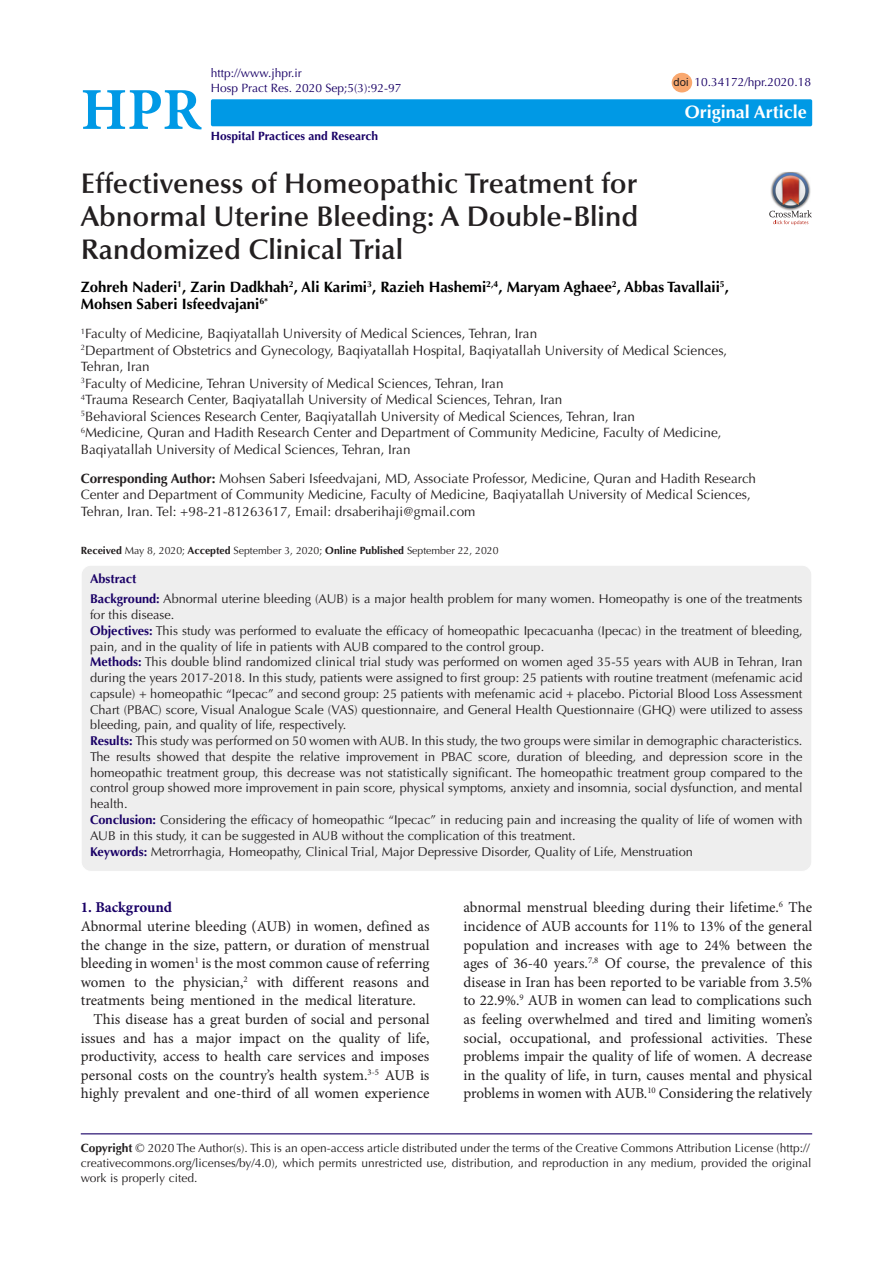
<style>
.page{position:relative;width:893px;height:1263px;background:#fff}
.page>*{position:absolute;margin:0;border:0;box-sizing:border-box;transform-origin:0 0}
.t1{font:700 59.55px "Minion Pro";color:#0099e5}
.t2{font:600 28.5px/33px "Optima LT Std";color:#231f20;text-align:justify}
.t3{font:700 18px "Optima LT Std";color:#fff}
.t4{font:15px/18.6px "Minion Pro";color:#231f20;text-align:justify}
.t5{font:700 15px/16.5px "Optima LT Std";color:#000}
.t6{font:700 15px "Minion Pro";color:#190066}
.t7{font:13.5px/16.5px "Optima LT Std";color:#231f20}
.Default{font:12.75px/15.8px "Optima LT Std";color:#231f20}
.Default-2{font:700 12.75px "Optima LT Std";color:#190066}
.t8{font:12px/15px "Optima LT Std";color:#231f20}
.t9{font:12px "Optima LT Std";color:#190066}
.t10{font:700 12px "Optima LT Std";color:#190066}
.t11{font:11.25px "Arial";color:#231f20}
.t12{font:10.5px "Optima LT Std";color:#231f20}
.s1{font-weight:700}
.s2{font-weight:700;color:#190066}
</style>
<div class="page">
<hr style="left:81px;top:1133px;width:731px;height:1px;background:#190066">
<div style="left:81px;top:565px;width:731px;height:306px;background:#eee;border-radius:10px"></div>
<div style="left:672px;top:73px;width:20px;height:19px;background:#f9a86f;border-radius:50%"></div>
<div style="left:211px;top:99px;width:601px;height:27px;background:#0099e5;border-radius:2px"></div>
<img style="left:781px;top:172px;width:18px;height:1px">
<svg style="left:769px;top:173px;width:43px;height:52px"></svg>
<p class="t1" style="left:81px;top:68px;width:122px">HPR</p>
<p class="t9" style="left:211px;top:66px;width:92px">http://www.jhpr.ir</p>
<p class="t9" style="left:211px;top:81px;width:192px">Hosp Pract Res. 2020 Sep;5(3):92-97</p>
<p class="t10" style="left:211px;top:128px;width:169px">Hospital Practices and Research</p>
<p class="t11" style="left:674px;top:75px;width:17px">doi</p>
<p class="t9" style="left:694px;top:75px;width:118px">10.34172/hpr.2020.18</p>
<p class="t3" style="left:685px;top:102px;width:124px">Original Article</p>
<p class="t2" style="left:81px;top:167px;width:559px">Effectiveness of Homeopathic Treatment for Abnormal Uterine Bleeding: A Double-Blind Randomized Clinical Trial</p>
<p class="t5" style="left:81px;top:279px;width:650px">Zohreh Naderi<sup>1</sup>, Zarin Dadkhah<sup>2</sup>, Ali Karimi<sup>3</sup>, Razieh Hashemi<sup>2,4</sup>, Maryam Aghaee<sup>2</sup>, Abbas Tavallaii<sup>5</sup>,<br>Mohsen Saberi Isfeedvajani<sup>6*</sup></p>
<p class="t7" style="left:81px;top:325px;width:458px"><sup>1</sup>Faculty of Medicine, Baqiyatallah University of Medical Sciences, Tehran, Iran</p>
<p class="t7" style="left:81px;top:342px;width:648px"><sup>2</sup>Department of Obstetrics and Gynecology, Baqiyatallah Hospital, Baqiyatallah University of Medical Sciences,<br>Tehran, Iran</p>
<p class="t7" style="left:81px;top:375px;width:424px"><sup>3</sup>Faculty of Medicine, Tehran University of Medical Sciences, Tehran, Iran</p>
<p class="t7" style="left:81px;top:391px;width:483px"><sup>4</sup>Trauma Research Center, Baqiyatallah University of Medical Sciences, Tehran, Iran</p>
<p class="t7" style="left:81px;top:408px;width:556px"><sup>5</sup>Behavioral Sciences Research Center, Baqiyatallah University of Medical Sciences, Tehran, Iran</p>
<p class="t7" style="left:81px;top:424px;width:642px"><sup>6</sup>Medicine, Quran and Hadith Research Center and Department of Community Medicine, Faculty of Medicine,<br>Baqiyatallah University of Medical Sciences, Tehran, Iran</p>
<p class="t7" style="left:81px;top:470px;width:677px"><span class="s1">Corresponding Author:</span> Mohsen Saberi Isfeedvajani, MD, Associate Professor, Medicine, Quran and Hadith Research<br>Center and Department of Community Medicine, Faculty of Medicine, Baqiyatallah University of Medical Sciences,<br>Tehran, Iran. Tel: +98-21-81263617, Email: drsaberihaji@gmail.com</p>
<p class="t12" style="left:81px;top:544px;width:419px"><span class="s1">Received</span> May 8, 2020; <span class="s1">Accepted</span> September 3, 2020; <span class="s1">Online Published</span> September 22, 2020</p>
<p class="Default-2" style="left:90px;top:572px;width:48px">Abstract</p>
<p class="Default" style="left:90px;top:591px;width:714px"><span class="s2">Background:</span> Abnormal uterine bleeding (AUB) is a major health problem for many women. Homeopathy is one of the treatments for this disease.</p>
<p class="Default" style="left:90px;top:623px;width:714px"><span class="s2">Objectives:</span> This study was performed to evaluate the efficacy of homeopathic Ipecacuanha (Ipecac) in the treatment of bleeding, pain, and in the quality of life in patients with AUB compared to the control group.</p>
<p class="Default" style="left:90px;top:654px;width:714px;text-align:justify"><span class="s2">Methods:</span> This double blind randomized clinical trial study was performed on women aged 35-55 years with AUB in Tehran, Iran during the years 2017-2018. In this study, patients were assigned to first group: 25 patients with routine treatment (mefenamic acid capsule) + homeopathic “Ipecac” and second group: 25 patients with mefenamic acid + placebo. Pictorial Blood Loss Assessment Chart (PBAC) score, Visual Analogue Scale (VAS) questionnaire, and General Health Questionnaire (GHQ) were utilized to assess bleeding, pain, and quality of life, respectively.</p>
<p class="Default" style="left:90px;top:733px;width:714px;text-align:justify"><span class="s2">Results:</span> This study was performed on 50 women with AUB. In this study, the two groups were similar in demographic characteristics.<br>The results showed that despite the relative improvement in PBAC score, duration of bleeding, and depression score in the homeopathic treatment group, this decrease was not statistically significant. The homeopathic treatment group compared to the control group showed more improvement in pain score, physical symptoms, anxiety and insomnia, social dysfunction, and mental health.</p>
<p class="Default" style="left:90px;top:812px;width:714px"><span class="s2">Conclusion:</span> Considering the efficacy of homeopathic “Ipecac” in reducing pain and increasing the quality of life of women with<br>AUB in this study, it can be suggested in AUB without the complication of this treatment.</p>
<p class="Default" style="left:90px;top:843px;width:604px"><span class="s2">Keywords:</span> Metrorrhagia, Homeopathy, Clinical Trial, Major Depressive Disorder, Quality of Life, Menstruation</p>
<p class="t6" style="left:81px;top:897px;width:93px">1. Background</p>
<p class="t4" style="left:81px;top:917px;width:350px">Abnormal uterine bleeding (AUB) in women, defined as the change in the size, pattern, or duration of menstrual bleeding in women<sup>1</sup> is the most common cause of referring women to the physician,<sup>2</sup> with different reasons and treatments being mentioned in the medical literature.</p>
<p class="t4" style="left:81px;top:1010px;width:350px;text-indent:13px">This disease has a great burden of social and personal issues and has a major impact on the quality of life, productivity, access to health care services and imposes personal costs on the country’s health system.<sup>3-5</sup> AUB is highly prevalent and one-third of all women experience</p>
<p class="t4" style="left:463px;top:898px;width:350px">abnormal menstrual bleeding during their lifetime.<sup>6</sup> The incidence of AUB accounts for 11% to 13% of the general population and increases with age to 24% between the ages of 36-40 years.<sup>7,8</sup> Of course, the prevalence of this disease in Iran has been reported to be variable from 3.5% to 22.9%.<sup>9</sup> AUB in women can lead to complications such as feeling overwhelmed and tired and limiting women’s social, occupational, and professional activities. These problems impair the quality of life of women. A decrease in the quality of life, in turn, causes mental and physical problems in women with AUB.<sup>10</sup> Considering the relatively</p>
<p class="t8" style="left:81px;top:1140px;width:732px"><span class="s1">Copyright</span> © 2020 The Author(s). This is an open-access article distributed under the terms of the Creative Commons Attribution License (http:// creativecommons.org/licenses/by/4.0), which permits unrestricted use, distribution, and reproduction in any medium, provided the original work is properly cited.</p>
</div>
